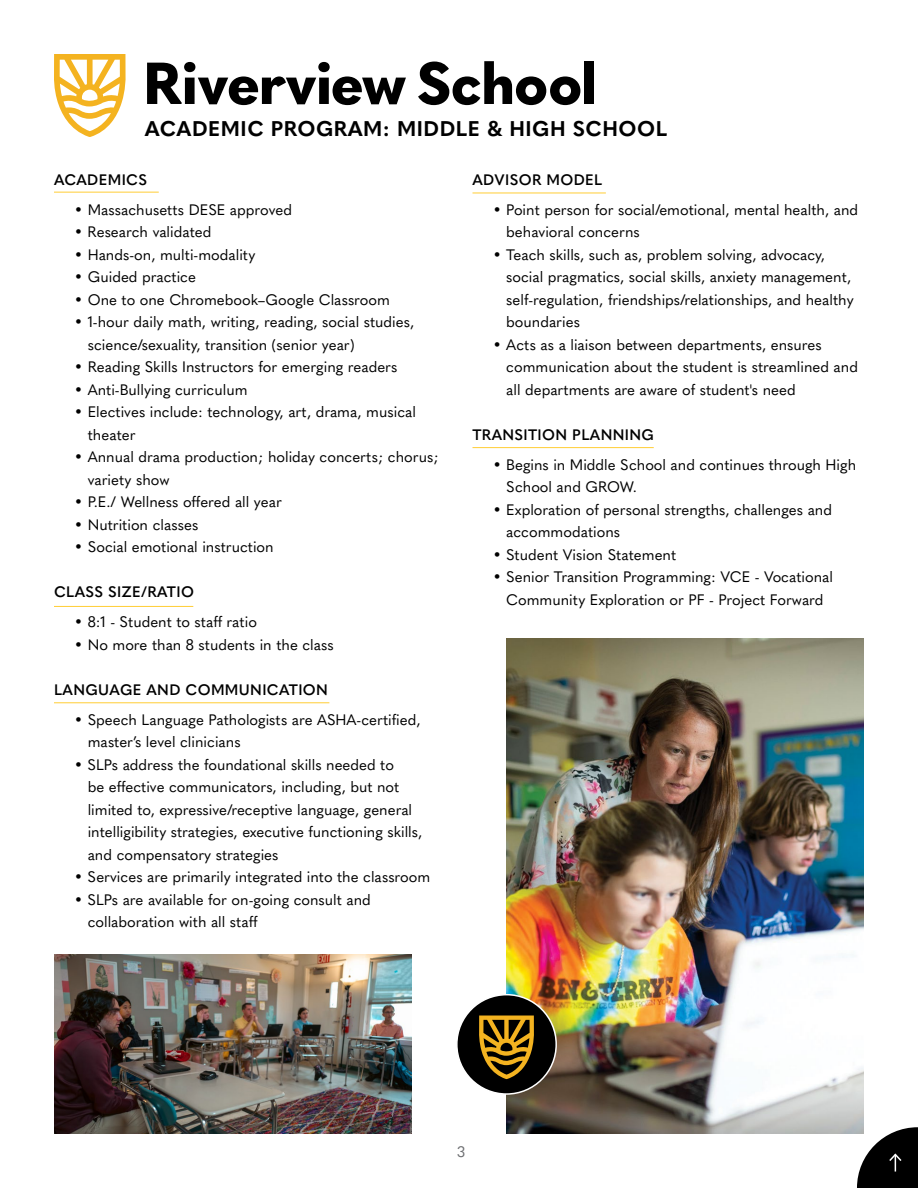
<style>
.page{position:relative;width:918px;height:1188px;background:#fff}
.page>*{position:absolute;margin:0;border:0;box-sizing:border-box;transform-origin:0 0}
.t1{font:700 21px "Quasimoda";letter-spacing:.025em;color:#000}
.t2{font:15px/22.5px "Quasimoda";color:#000}
.t3{font:600 15px "Quasimoda";letter-spacing:.025em;color:#000}
.t4{font:15px "Quasimoda";color:#6d6e71}
</style>
<div class="page">
<svg style="left:147px;top:62px;width:259px;height:43px"></svg>
<svg style="left:418px;top:61px;width:162px;height:44px"></svg>
<div style="left:584px;top:61px;width:10px;height:43px;background:#000"></div>
<hr style="left:54px;top:192px;width:105px;height:1px;background:#ffcd34">
<hr style="left:54px;top:606px;width:139px;height:1px;background:#ffcd34">
<hr style="left:54px;top:702px;width:275px;height:1px;background:#ffcd34">
<hr style="left:472px;top:193px;width:134px;height:1px;background:#ffcd34">
<hr style="left:472px;top:447px;width:182px;height:1px;background:#ffcd34">
<svg style="left:54px;top:54px;width:72px;height:83px"></svg>
<img style="left:507px;top:638px;width:357px;height:496px">
<img style="left:54px;top:955px;width:357px;height:179px">
<div style="left:457px;top:995px;width:99px;height:99px;background:#000;border-radius:50%"></div>
<div style="left:456px;top:994px;width:101px;height:101px;border:2px solid #fff;border-radius:50%"></div>
<svg style="left:479px;top:1016px;width:55px;height:63px"></svg>
<svg style="left:857px;top:1127px;width:61px;height:61px"></svg>
<h1 class="t1" style="left:145px;top:112px;width:524px">ACADEMIC PROGRAM: MIDDLE &amp; HIGH SCHOOL</h1>
<p class="t3" style="left:54px;top:168px;width:95px">ACADEMICS</p>
<p class="t2" style="left:74px;top:197px;width:219px">• Massachusetts DESE approved</p>
<p class="t2" style="left:74px;top:220px;width:139px">• Research validated</p>
<p class="t2" style="left:74px;top:242px;width:183px">• Hands-on, multi-modality</p>
<p class="t2" style="left:74px;top:265px;width:123px">• Guided practice</p>
<p class="t2" style="left:74px;top:287px;width:317px">• One to one Chromebook–Google Classroom</p>
<p class="t2" style="left:88px;top:310px;width:328px;text-indent:-14px">• 1-hour daily math, writing, reading, social studies, science/sexuality, transition (senior year)</p>
<p class="t2" style="left:74px;top:355px;width:325px">• Reading Skills Instructors for emerging readers</p>
<p class="t2" style="left:74px;top:377px;width:175px">• Anti-Bullying curriculum</p>
<p class="t2" style="left:88px;top:400px;width:330px;text-indent:-14px">• Electives include: technology, art, drama, musical theater</p>
<p class="t2" style="left:88px;top:445px;width:353px;text-indent:-14px">• Annual drama production; holiday concerts; chorus; variety show</p>
<p class="t2" style="left:74px;top:490px;width:209px">• P.E./ Wellness offered all year</p>
<p class="t2" style="left:74px;top:512px;width:126px">• Nutrition classes</p>
<p class="t2" style="left:74px;top:535px;width:201px">• Social emotional instruction</p>
<p class="t3" style="left:54px;top:580px;width:141px">CLASS SIZE/RATIO</p>
<p class="t2" style="left:74px;top:610px;width:184px">• 8:1 - Student to staff ratio</p>
<p class="t2" style="left:74px;top:632px;width:261px">• No more than 8 students in the class</p>
<p class="t3" style="left:54px;top:678px;width:275px">LANGUAGE AND COMMUNICATION</p>
<p class="t2" style="left:88px;top:707px;width:334px;text-indent:-14px">• Speech Language Pathologists are ASHA-certified, master’s level clinicians</p>
<p class="t2" style="left:88px;top:752px;width:336px;text-indent:-14px">• SLPs address the foundational skills needed to<br>be effective communicators, including, but not limited to, expressive/receptive language, general intelligibility strategies, executive functioning skills, and compensatory strategies</p>
<p class="t2" style="left:74px;top:865px;width:358px">• Services are primarily integrated into the classroom</p>
<p class="t2" style="left:88px;top:887px;width:285px;text-indent:-14px">• SLPs are available for on-going consult and collaboration with all staff</p>
<p class="t3" style="left:472px;top:168px;width:131px">ADVISOR MODEL</p>
<p class="t2" style="left:506px;top:197px;width:353px;text-indent:-14px">• Point person for social/emotional, mental health, and behavioral concerns</p>
<p class="t2" style="left:506px;top:242px;width:349px;text-indent:-14px">• Teach skills, such as, problem solving, advocacy, social pragmatics, social skills, anxiety management, self-regulation, friendships/relationships, and healthy boundaries</p>
<p class="t2" style="left:506px;top:332px;width:353px;text-indent:-14px">• Acts as a liaison between departments, ensures communication about the student is streamlined and all departments are aware of student's need</p>
<p class="t3" style="left:472px;top:423px;width:183px">TRANSITION PLANNING</p>
<p class="t2" style="left:506px;top:452px;width:351px;text-indent:-14px">• Begins in Middle School and continues through High<br>School and GROW.</p>
<p class="t2" style="left:506px;top:497px;width:327px;text-indent:-14px">• Exploration of personal strengths, challenges and accommodations</p>
<p class="t2" style="left:493px;top:542px;width:185px">• Student Vision Statement</p>
<p class="t2" style="left:493px;top:565px;width:342px;text-align:center">• Senior Transition Programming: VCE - Vocational<br>Community Exploration or PF - Project Forward</p>
<p class="t4" style="left:457px;top:1140px;width:10px">3</p>
</div>
